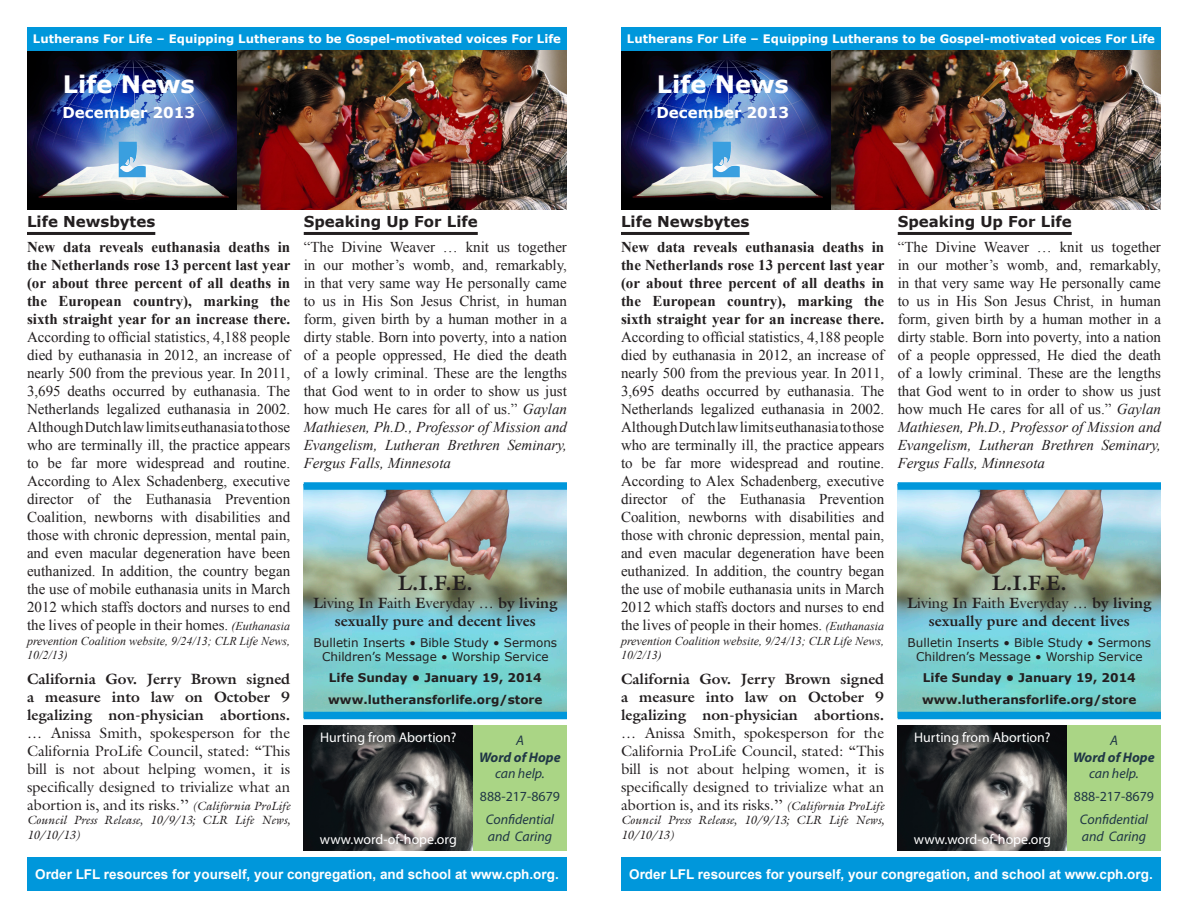
<style>
.page{position:relative;width:1188px;height:918px;background:#fff}
.page>*{position:absolute;margin:0;border:0;box-sizing:border-box;transform-origin:0 0}
.t1{font:700 24px "Verdana";color:#fff}
.t2{font:700 21px "Galliard Std";color:#231f20}
.LD_paragraph{font:15px/18px "Times New Roman";color:#231f20;text-align:justify}
.LD_paragraph-2{font:15px/18px "Galliard Std";color:#231f20;text-align:justify}
.t3{font:700 15px/18px "Galliard Std";color:#231f20}
.t4{font:700 15px "Verdana";color:#231f20}
.t5{font:700 15px "Verdana";color:#fff}
.t6{font:13.95px "Myriad Pro";color:#fff}
.t7{font:13.95px/23px "Myriad Pro";color:#203746;text-align:center}
.t8{font:italic 700 13.95px/16.6px "Myriad Pro";color:#203746;text-align:center}
.t9{font:italic 13.95px "Myriad Pro";color:#203746}
.t10{font:700 13.5px "Arial";color:#fff}
.t11{font:12px "Verdana";color:#231f20}
.LD_paragraph-3{font:italic 12px/14.4px "Times New Roman";color:#231f20}
.t12{font:700 12px "Verdana";color:#231f20}
.LD_paragraph-4{font:italic 12px/14.4px "Galliard Std";color:#231f20}
.t13{font:700 11.7px "Verdana";color:#fff}
.s1{font-weight:700}
.s2{font-style:italic;font-size:12px}
.s3{font-style:italic}
.s4{font-weight:400}
</style>
<div class="page">
<img style="left:303px;top:484px;width:264px;height:233px">
<img style="left:27px;top:50px;width:211px;height:159px">
<div style="left:27px;top:857px;width:540px;height:34px;background:#0097db"></div>
<div style="left:27px;top:27px;width:540px;height:23px;background:#0097db"></div>
<img style="left:119px;top:142px;width:27px;height:35px">
<hr style="left:304px;top:232px;width:174px;height:3px;background:#231f20">
<hr style="left:27px;top:232px;width:128px;height:3px;background:#231f20">
<div style="left:471px;top:725px;width:96px;height:125px;background:#aad585"></div>
<img style="left:304px;top:725px;width:169px;height:125px">
<div style="left:304px;top:482px;width:263px;height:8px;background:#0097db"></div>
<div style="left:304px;top:712px;width:263px;height:7px;background:#0097db"></div>
<img style="left:238px;top:50px;width:329px;height:159px">
<img style="left:897px;top:484px;width:264px;height:233px">
<img style="left:621px;top:50px;width:211px;height:159px">
<div style="left:621px;top:857px;width:540px;height:34px;background:#0097db"></div>
<div style="left:621px;top:27px;width:540px;height:23px;background:#0097db"></div>
<img style="left:713px;top:142px;width:27px;height:35px">
<hr style="left:898px;top:232px;width:174px;height:3px;background:#231f20">
<hr style="left:621px;top:232px;width:128px;height:3px;background:#231f20">
<div style="left:1065px;top:725px;width:96px;height:125px;background:#aad585"></div>
<img style="left:898px;top:725px;width:169px;height:125px">
<div style="left:898px;top:482px;width:263px;height:8px;background:#0097db"></div>
<div style="left:898px;top:712px;width:263px;height:7px;background:#0097db"></div>
<img style="left:832px;top:50px;width:329px;height:159px">
<svg style="left:481px;top:606px;width:11px;height:2px"></svg>
<svg style="left:1075px;top:606px;width:11px;height:2px"></svg>
<p class="t13" style="left:33px;top:31px;width:530px">Lutherans For Life – Equipping Lutherans to be Gospel-motivated voices For Life</p>
<p class="t13" style="left:627px;top:31px;width:530px">Lutherans For Life – Equipping Lutherans to be Gospel-motivated voices For Life</p>
<p class="t1" style="left:63px;top:67px;width:133px">Life News</p>
<p class="t5" style="left:62px;top:101px;width:134px">December 2013</p>
<p class="t1" style="left:657px;top:67px;width:133px">Life News</p>
<p class="t5" style="left:656px;top:101px;width:134px">December 2013</p>
<p class="t4" style="left:27px;top:211px;width:130px">Life Newsbytes</p>
<p class="LD_paragraph" style="left:27px;top:238px;width:265px"><span class="s1">New data reveals euthanasia deaths in the Netherlands rose 13 percent last year (or about three percent of all deaths in the European country), marking the sixth straight year for an increase there.<br></span>According to official statistics, 4,188 people died by euthanasia in 2012, an increase of nearly 500 from the previous year. In 2011, 3,695 deaths occurred by euthanasia. The Netherlands legalized euthanasia in 2002.<br>Although Dutch law limits euthanasia to those who are terminally ill, the practice appears to be far more widespread and routine.<br>According to Alex Schadenberg, executive director of the Euthanasia Prevention Coalition, newborns with disabilities and those with chronic depression, mental pain, and even macular degeneration have been euthanized. In addition, the country began the use of mobile euthanasia units in March 2012 which staffs doctors and nurses to end the lives of people in their homes. <span class="s2">(Euthanasia</span></p>
<p class="LD_paragraph-3" style="left:27px;top:633px;width:265px">prevention Coalition website, 9/24/13; CLR Life News,<br>10/2/13)</p>
<p class="LD_paragraph-2" style="left:27px;top:669px;width:265px"><span class="s1">California Gov. Jerry Brown signed a measure into law on October 9 legalizing non-physician abortions. </span>… Anissa Smith, spokesperson for the California ProLife Council, stated: “This bill is not about helping women, it is specifically designed to trivialize what an abortion is, and its risks.’’ <span class="s2">(California ProLife</span></p>
<p class="LD_paragraph-4" style="left:27px;top:813px;width:265px">Council Press Release, 10/9/13; CLR Life News,<br>10/10/13)</p>
<p class="t4" style="left:304px;top:211px;width:176px">Speaking Up For Life</p>
<p class="LD_paragraph" style="left:304px;top:238px;width:265px">“The Divine Weaver … knit us together in our mother’s womb, and, remarkably, in that very same way He personally came to us in His Son Jesus Christ, in human form, given birth by a human mother in a dirty stable. Born into poverty, into a nation of a people oppressed, He died the death of a lowly criminal. These are the lengths that God went to in order to show us just how much He cares for all of us.” <span class="s3">Gaylan Mathiesen, Ph.D., Professor of Mission and Evangelism, Lutheran Brethren Seminary, Fergus Falls, Minnesota</span></p>
<p class="t2" style="left:398px;top:569px;width:77px">L.I.F.E.</p>
<p class="LD_paragraph-2" style="left:313px;top:593px;width:163px"><span class="s1">L</span>iving <span class="s1">I</span>n <span class="s1">F</span>aith <span class="s1">E</span>veryday</p>
<p class="t3" style="left:335px;top:593px;width:224px;text-indent:163px">by living sexually pure and decent lives</p>
<p class="t11" style="left:314px;top:634px;width:245px">Bulletin Inserts • Bible Study • Sermons</p>
<p class="t11" style="left:322px;top:649px;width:228px">Children’s Message • Worship Service</p>
<p class="t12" style="left:329px;top:670px;width:214px">Life Sunday • January 19, 2014</p>
<p class="t12" style="left:328px;top:691px;width:216px">www.lutheransforlife.org/store</p>
<p class="t6" style="left:320px;top:729px;width:138px">Hurting from Abortion?</p>
<p class="t6" style="left:320px;top:831px;width:138px">www.word-of-hope.org</p>
<p class="t8" style="left:479px;top:732px;width:83px"><span class="s4">A<br></span>Word of Hope <span class="s4">can help.</span></p>
<p class="t7" style="left:480px;top:785px;width:82px">888-217-8679<br><span class="s3">Confidential</span></p>
<p class="t9" style="left:488px;top:828px;width:66px">and Caring</p>
<p class="t4" style="left:621px;top:211px;width:130px">Life Newsbytes</p>
<p class="LD_paragraph" style="left:621px;top:238px;width:265px"><span class="s1">New data reveals euthanasia deaths in the Netherlands rose 13 percent last year (or about three percent of all deaths in the European country), marking the sixth straight year for an increase there.<br></span>According to official statistics, 4,188 people died by euthanasia in 2012, an increase of nearly 500 from the previous year. In 2011, 3,695 deaths occurred by euthanasia. The Netherlands legalized euthanasia in 2002.<br>Although Dutch law limits euthanasia to those who are terminally ill, the practice appears to be far more widespread and routine.<br>According to Alex Schadenberg, executive director of the Euthanasia Prevention Coalition, newborns with disabilities and those with chronic depression, mental pain, and even macular degeneration have been euthanized. In addition, the country began the use of mobile euthanasia units in March 2012 which staffs doctors and nurses to end the lives of people in their homes. <span class="s2">(Euthanasia</span></p>
<p class="LD_paragraph-3" style="left:621px;top:633px;width:265px">prevention Coalition website, 9/24/13; CLR Life News,<br>10/2/13)</p>
<p class="LD_paragraph-2" style="left:621px;top:669px;width:265px"><span class="s1">California Gov. Jerry Brown signed a measure into law on October 9 legalizing non-physician abortions. </span>… Anissa Smith, spokesperson for the California ProLife Council, stated: “This bill is not about helping women, it is specifically designed to trivialize what an abortion is, and its risks.’’ <span class="s2">(California ProLife</span></p>
<p class="LD_paragraph-4" style="left:621px;top:813px;width:265px">Council Press Release, 10/9/13; CLR Life News,<br>10/10/13)</p>
<p class="t4" style="left:898px;top:211px;width:176px">Speaking Up For Life</p>
<p class="LD_paragraph" style="left:898px;top:238px;width:265px">“The Divine Weaver … knit us together in our mother’s womb, and, remarkably, in that very same way He personally came to us in His Son Jesus Christ, in human form, given birth by a human mother in a dirty stable. Born into poverty, into a nation of a people oppressed, He died the death of a lowly criminal. These are the lengths that God went to in order to show us just how much He cares for all of us.” <span class="s3">Gaylan Mathiesen, Ph.D., Professor of Mission and Evangelism, Lutheran Brethren Seminary, Fergus Falls, Minnesota</span></p>
<p class="t2" style="left:992px;top:569px;width:77px">L.I.F.E.</p>
<p class="LD_paragraph-2" style="left:907px;top:593px;width:163px"><span class="s1">L</span>iving <span class="s1">I</span>n <span class="s1">F</span>aith <span class="s1">E</span>veryday</p>
<p class="t3" style="left:929px;top:593px;width:224px;text-indent:163px">by living sexually pure and decent lives</p>
<p class="t11" style="left:908px;top:634px;width:245px">Bulletin Inserts • Bible Study • Sermons</p>
<p class="t11" style="left:916px;top:649px;width:228px">Children’s Message • Worship Service</p>
<p class="t12" style="left:923px;top:670px;width:214px">Life Sunday • January 19, 2014</p>
<p class="t12" style="left:922px;top:691px;width:216px">www.lutheransforlife.org/store</p>
<p class="t6" style="left:914px;top:729px;width:138px">Hurting from Abortion?</p>
<p class="t6" style="left:914px;top:831px;width:138px">www.word-of-hope.org</p>
<p class="t8" style="left:1073px;top:732px;width:83px"><span class="s4">A<br></span>Word of Hope <span class="s4">can help.</span></p>
<p class="t7" style="left:1074px;top:785px;width:82px">888-217-8679<br><span class="s3">Confidential</span></p>
<p class="t9" style="left:1082px;top:828px;width:66px">and Caring</p>
<p class="t10" style="left:35px;top:865px;width:525px">Order LFL resources for yourself, your congregation, and school at www.cph.org.</p>
<p class="t10" style="left:629px;top:865px;width:525px">Order LFL resources for yourself, your congregation, and school at www.cph.org.</p>
</div>
